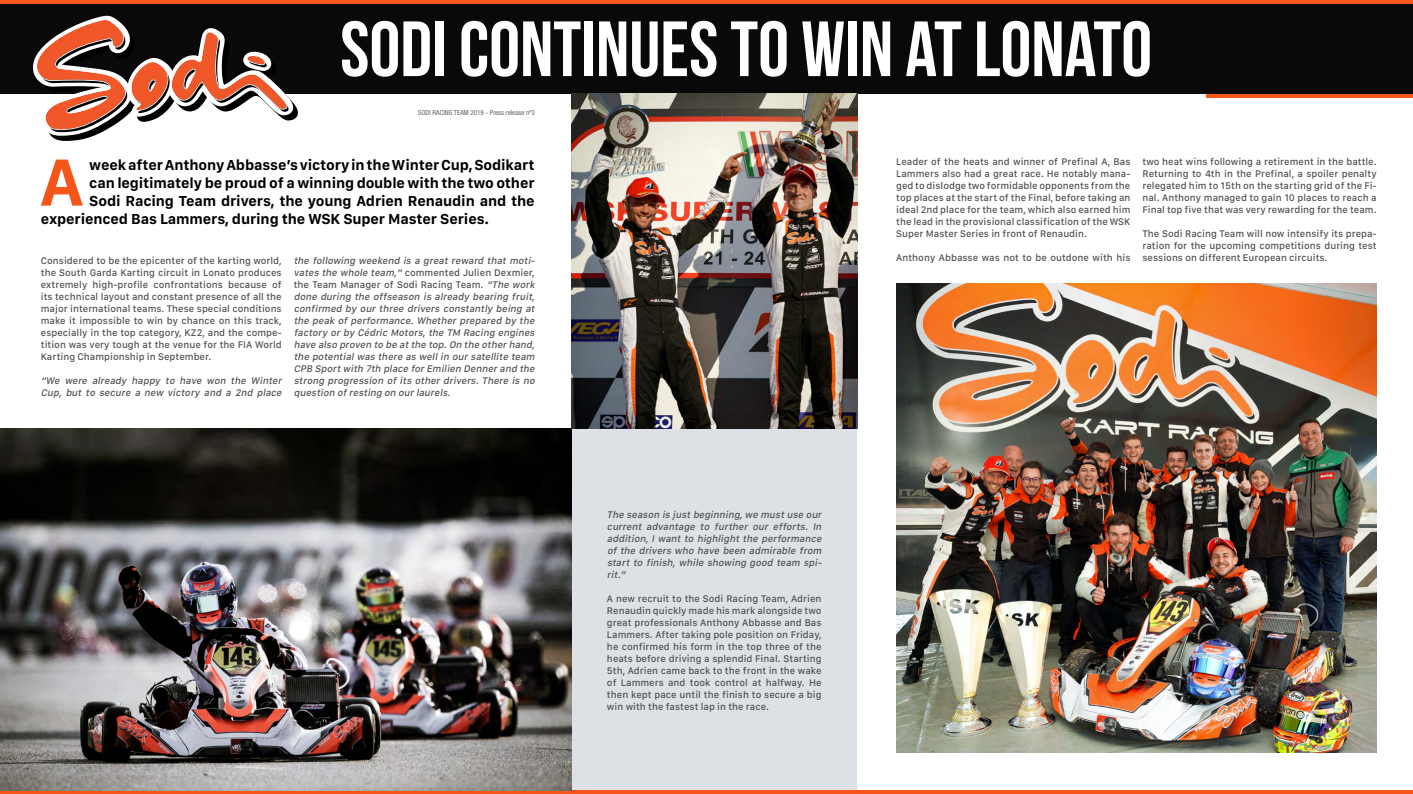
<style>
.page{position:relative;width:1413px;height:794px;background:#fff}
.page>*{position:absolute;margin:0;border:0;box-sizing:border-box;transform-origin:0 0}
.t1{font:78px "Bebas Neue";color:#fff}
.t2{font:700 69px "San Francisco Text";color:#f65519}
.t3{font:700 15px "San Francisco Text";letter-spacing:-.01em;color:#000}
.t4{font:500 10px/12px "San Francisco Text";color:#4e4e4e;text-align:justify}
.t5{font:italic 500 10px/12px "San Francisco Text";color:#4e4e4e}
.t6{font:condensed 7px "Helvetica Neue LT Pro";color:#636362}
.s1{font-style:normal}
</style>
<div class="page">
<div style="left:0;top:4px;width:1413px;height:90px;background:#090909"></div>
<hr style="left:0;top:0;width:1413px;height:4px;background:#f65519">
<svg style="left:33px;top:16px;width:265px;height:125px"></svg>
<hr style="left:0;top:790px;width:1413px;height:4px;background:#f65519">
<div style="left:571px;top:428px;width:286px;height:362px;background:#dde1e5"></div>
<img style="left:0;top:428px;width:571px;height:362px">
<img style="left:896px;top:283px;width:480px;height:470px">
<img style="left:571px;top:94px;width:286px;height:334px">
<hr style="left:1206px;top:94px;width:207px;height:3px;background:#f65519">
<h1 class="t1" style="left:340px;top:6px;width:813px">SODI CONTINUES TO WIN AT LONATO</h1>
<p class="t6" style="left:418px;top:109px;width:118px">SODI RACING TEAM 2019 - Press release nº3</p>
<h2 class="t2" style="left:40px;top:140px;width:46px">A</h2>
<h3 class="t3" style="left:89px;top:155px;width:447px">week after Anthony Abbasse’s victory in the Winter Cup, Sodikart</h3>
<h3 class="t3" style="left:89px;top:173px;width:447px">can legitimately be proud of a winning double with the two other</h3>
<h3 class="t3" style="left:89px;top:191px;width:447px">Sodi Racing Team drivers, the young Adrien Renaudin and the</h3>
<h3 class="t3" style="left:41px;top:209px;width:450px">experienced Bas Lammers, during the WSK Super Master Series.</h3>
<p class="t4" style="left:41px;top:256px;width:242px">Considered to be the epicenter of the karting world, the South Garda Karting circuit in Lonato produces extremely high-profile confrontations because of its technical layout and constant presence of all the major international teams. These special conditions make it impossible to win by chance on this track, especially in the top category, KZ2, and the compe&shy;tition was very tough at the venue for the FIA World Karting Championship in September.</p>
<p class="t5" style="left:41px;top:376px;width:245px">“We were already happy to have won the Winter<br>Cup, but to secure a new victory and a 2nd place</p>
<p class="t5" style="left:294px;top:256px;width:245px">the following weekend is a great reward that moti&shy;vates the whole team,” <span class="s1">commented Julien Dexmier, the Team Manager of Sodi Racing Team.</span> “The work done during the offseason is already bearing fruit, confirmed by our three drivers constantly being at the peak of performance. Whether prepared by the factory orby Cédric Motors,the TM Racing engines have also proven to be atthe top.On the otherhand, the potentialwas there as wellin oursatellite team CPB Sportwith 7th place forEmilien Dennerand the strong progression of its other drivers. There is no question ofresting on ourlaurels.</p>
<p class="t5" style="left:607px;top:509px;width:219px;text-align:justify">The season is justbeginning,we mustuse our current advantage to further our efforts. In addition, I want to highlight the performance of the drivers who have been admirable from start to finish, while showing good team spi&shy;rit.”</p>
<p class="t4" style="left:607px;top:593px;width:216px">A new recruit to the Sodi Racing Team, Adrien Renaudin quickly made his mark alongside two great professionals Anthony Abbasse and Bas Lammers. After taking pole position on Friday, he confirmed his form in the top three of the heats before driving a splendid Final. Starting 5th, Adrien came back to the front in the wake of Lammers and took control at halfway. He then kept pace until the finish to secure a big win with the fastest lap in the race.</p>
<p class="t4" style="left:896px;top:156px;width:236px">Leader of the heats and winner of Prefinal A, Bas Lammers also had a great race. He notably mana&shy;ged to dislodge two formidable opponents from the top places at the start of the Final, before taking an ideal 2nd place for the team, which also earned him the lead in the provisional classification of the WSK Super Master Series in front of Renaudin.</p>
<p class="t4" style="left:896px;top:252px;width:236px">Anthony Abbasse was not to be outdone with his</p>
<p class="t4" style="left:1142px;top:156px;width:236px">two heat wins following a retirement in the battle.<br>Returning to 4th in the Prefinal, a spoiler penalty relegated him to 15th on the starting grid of the Fi&shy;nal. Anthony managed to gain 10 places to reach a Final top five that was very rewarding for the team.</p>
<p class="t4" style="left:1142px;top:228px;width:236px">The Sodi Racing Team will now intensify its prepa&shy;ration for the upcoming competitions during test sessions on different European circuits.</p>
</div>
